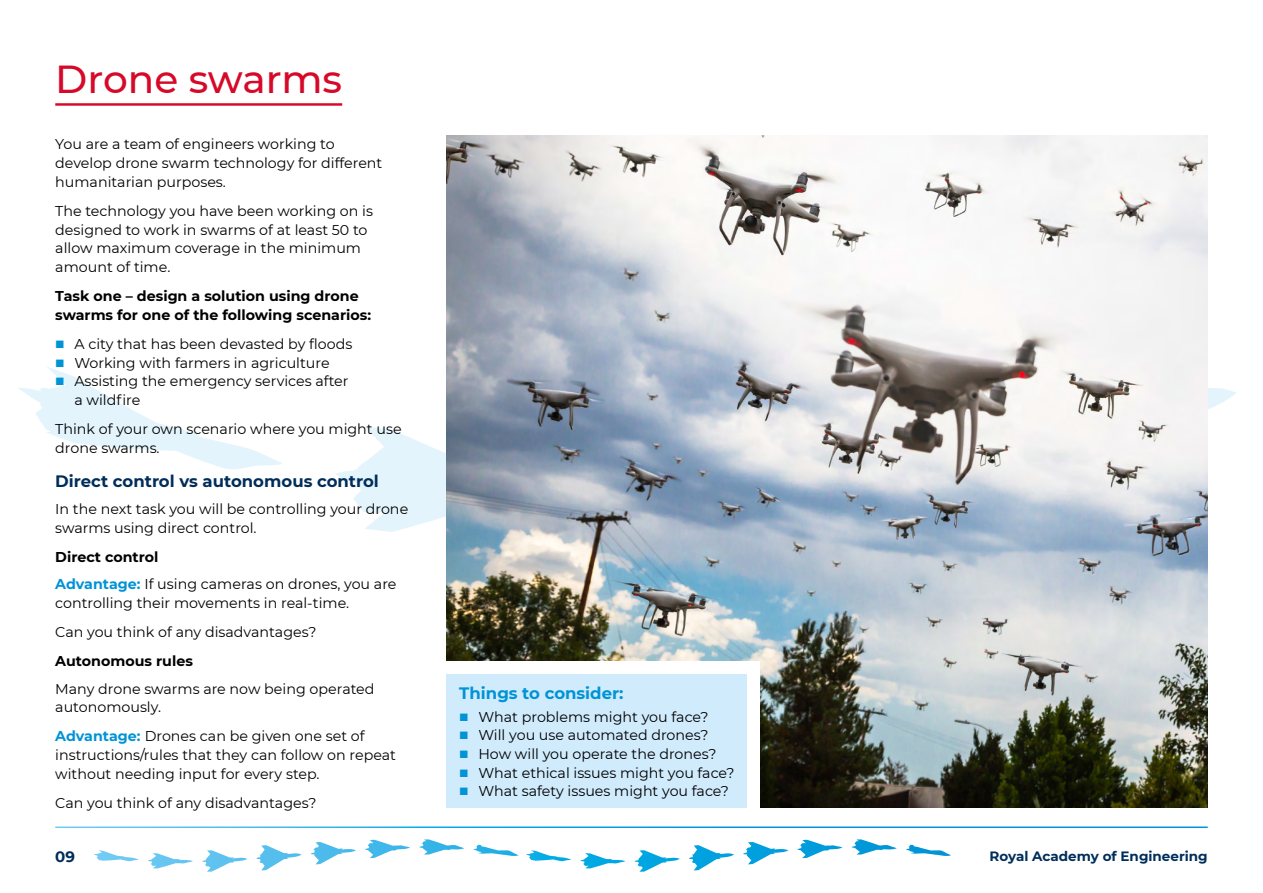
<style>
.page{position:relative;width:1263px;height:893px;background:#fff}
.page>*{position:absolute;margin:0;border:0;box-sizing:border-box;transform-origin:0 0}
.t1{font:500 39px "Montserrat";color:#d70929}
.t2{font:700 16.5px "Montserrat";color:#002d5a}
.t3{font:700 16.5px "Montserrat";color:#0093d6}
.t4{font:700 15px "Montserrat";color:#002d5a}
.t5{font:14.25px/18.6px "Montserrat";color:#000}
.t6{font:700 14.25px/18.6px "Montserrat";color:#000}
.t7{font:700 13.5px "Montserrat";color:#002d5a}
.s1{color:#0093d6}
.s2{font-weight:700}
.s3{font-weight:700;color:#0093d6}
</style>
<div class="page">
<svg style="left:18px;top:367px;width:1218px;height:165px"></svg>
<svg style="left:311px;top:839px;width:207px;height:25px"></svg>
<img style="left:446px;top:136px;width:762px;height:672px">
<div style="left:446px;top:662px;width:314px;height:146px;background:#fff"></div>
<hr style="left:55px;top:103px;width:287px;height:3px;background:#d70929">
<div style="left:446px;top:675px;width:301px;height:133px;background:#d0ebfc"></div>
<h1 class="t1" style="left:55px;top:52px;width:288px">Drone swarms</h1>
<p class="t5" style="left:55px;top:134px;width:329px">You are a team of engineers working to develop drone swarm technology for different humanitarian purposes.</p>
<p class="t5" style="left:55px;top:201px;width:319px">The technology you have been working on is designed to work in swarms of at least 50 to allow maximum coverage in the minimum amount of time.</p>
<p class="t6" style="left:55px;top:286px;width:317px">Task one – design a solution using drone swarms for one of the following scenarios:</p>
<p class="t5" style="left:55px;top:334px;width:298px"><span class="s1">■</span> A city that has been devasted by floods</p>
<p class="t5" style="left:55px;top:353px;width:276px"><span class="s1">■</span> Working with farmers in agriculture</p>
<p class="t5" style="left:74px;top:371px;width:276px;text-indent:-19px"><span class="s1">■</span> Assisting the emergency services after a wildfire</p>
<p class="t5" style="left:55px;top:419px;width:348px">Think of your own scenario where you might use drone swarms.</p>
<p class="t2" style="left:55px;top:469px;width:325px">Direct control vs autonomous control</p>
<p class="t5" style="left:55px;top:499px;width:354px">In the next task you will be controlling your drone swarms using direct control.</p>
<p class="t5" style="left:55px;top:543px;width:343px;line-height:27.2px"><span class="s2">Direct control<br></span><span class="s3">Advantage:</span> If using cameras on drones, you are</p>
<p class="t5" style="left:55px;top:588px;width:295px;line-height:29.2px">controlling their movements in real-time.<br>Can you think of any disadvantages?</p>
<p class="t6" style="left:55px;top:651px;width:139px">Autonomous rules</p>
<p class="t5" style="left:55px;top:679px;width:321px">Many drone swarms are now being operated autonomously.</p>
<p class="t5" style="left:55px;top:726px;width:342px"><span class="s3">Advantage:</span> Drones can be given one set of instructions/rules that they can follow on repeat without needing input for every step.</p>
<p class="t5" style="left:55px;top:793px;width:263px">Can you think of any disadvantages?</p>
<p class="t3" style="left:459px;top:681px;width:166px">Things to consider:</p>
<p class="t5" style="left:459px;top:707px;width:251px"><span class="s1">■</span> What problems might you face?</p>
<p class="t5" style="left:459px;top:726px;width:251px"><span class="s1">■</span> Will you use automated drones?</p>
<p class="t5" style="left:459px;top:744px;width:259px"><span class="s1">■</span> How will you operate the drones?</p>
<p class="t5" style="left:459px;top:763px;width:277px"><span class="s1">■</span> What ethical issues might you face?</p>
<p class="t5" style="left:459px;top:781px;width:271px"><span class="s1">■</span> What safety issues might you face?</p>
<p class="t4" style="left:55px;top:846px;width:21px">09</p>
<p class="t7" style="left:990px;top:847px;width:220px">Royal Academy of Engineering</p>
</div>
